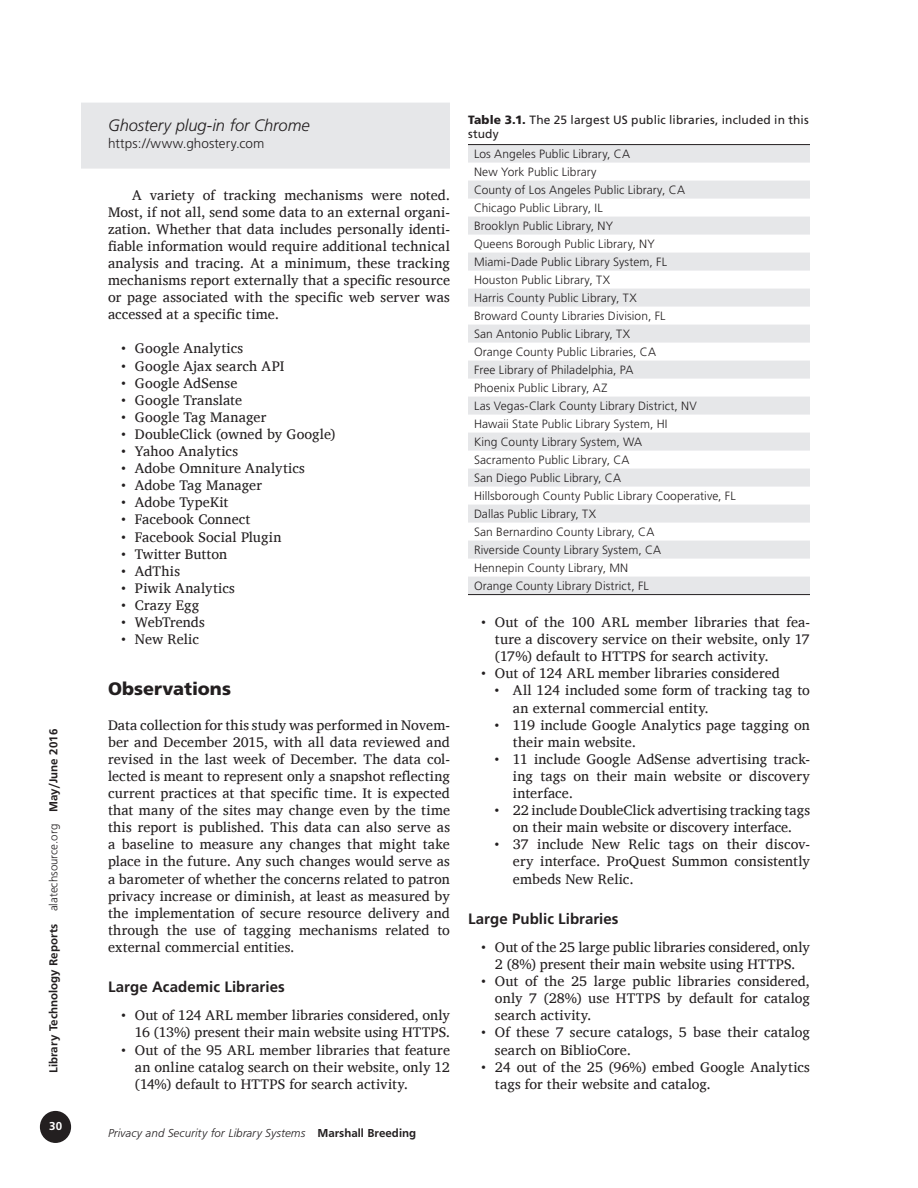
<style>
.page{position:relative;width:918px;height:1188px;background:#fff}
.page>*{position:absolute;margin:0;border:0;box-sizing:border-box;transform-origin:0 0}
.t1{font:900 18px "Frutiger";color:#231f20}
.t2{font:italic 300 16.5px "Frutiger";letter-spacing:-.005em;color:#231f20}
.t3{font:700 15px "Frutiger";letter-spacing:.005em;color:#231f20}
.t4{font:14.25px/17.1px "Charis SIL";letter-spacing:.005em;color:#231f20;text-align:justify}
.t5{font:300 13.5px "Frutiger";letter-spacing:.005em;color:#231f20}
.t6{font:300 12px/18px "Frutiger";letter-spacing:.005em;color:#231f20}
.t7{font:12px/14.4px "Frutiger";letter-spacing:.01em;color:#231f20}
.t8{font:12px "Frugal Sans Bold DTC";color:#231f20}
.t9{font:12px "Frugal Sans Light Italic DTC";color:#231f20}
.t10{font:12px "Frugal Sans Bold DTC";color:#fff}
.s1{font-family:"Frugal Sans Light DTC"}
.s2{font-family:"Frugal Sans Bold DTC"}
.s3{font-weight:900}
</style>
<div class="page">
<div style="left:41px;top:1112px;width:29px;height:30px;background:#231f20;border-radius:50%"></div>
<div style="left:40px;top:1111px;width:31px;height:32px;border:2px solid #231f20;border-radius:50%"></div>
<div style="left:81px;top:103px;width:369px;height:66px;background:#e6e7e9"></div>
<svg style="left:468px;top:145px;width:342px;height:449px"></svg>
<hr style="left:468px;top:144px;width:342px;height:1px;background:#231f20">
<hr style="left:468px;top:594px;width:342px;height:1px;background:#231f20">
<p class="t8" style="left:47px;top:1073px;width:345px;rotate:-90deg">Library Technology Reports <span class="s1">alatechsource.org</span> May/June 2016</p>
<p class="t10" style="left:49px;top:1119px;width:14px">30</p>
<p class="t2" style="left:108px;top:116px;width:203px">Ghostery plug-in for Chrome</p>
<p class="t5" style="left:108px;top:136px;width:158px">https://www.ghostery.com</p>
<p class="t4" style="left:108px;top:186px;width:344px;text-indent:24px">A variety of tracking mechanisms were noted.<br>Most, if not all, send some data to an external organi&shy;zation. Whether that data includes personally identi&shy;fiable information would require additional technical analysis and tracing. At a minimum, these tracking mechanisms report externally that a specific resource or page associated with the specific web server was accessed at a specific time.</p>
<p class="t4" style="left:121px;top:340px;width:123px">• Google Analytics</p>
<p class="t4" style="left:121px;top:357px;width:164px">• Google Ajax search API</p>
<p class="t4" style="left:121px;top:374px;width:117px">• Google AdSense</p>
<p class="t4" style="left:121px;top:391px;width:122px">• Google Translate</p>
<p class="t4" style="left:121px;top:408px;width:146px">• Google Tag Manager</p>
<p class="t4" style="left:121px;top:425px;width:216px">• DoubleClick (owned by Google)</p>
<p class="t4" style="left:121px;top:443px;width:118px">• Yahoo Analytics</p>
<p class="t4" style="left:121px;top:460px;width:185px">• Adobe Omniture Analytics</p>
<p class="t4" style="left:121px;top:477px;width:142px">• Adobe Tag Manager</p>
<p class="t4" style="left:121px;top:494px;width:108px">• Adobe TypeKit</p>
<p class="t4" style="left:121px;top:511px;width:130px">• Facebook Connect</p>
<p class="t4" style="left:121px;top:528px;width:161px">• Facebook Social Plugin</p>
<p class="t4" style="left:121px;top:545px;width:107px">• Twitter Button</p>
<p class="t4" style="left:121px;top:562px;width:60px">• AdThis</p>
<p class="t4" style="left:121px;top:579px;width:115px">• Piwik Analytics</p>
<p class="t4" style="left:121px;top:596px;width:79px">• Crazy Egg</p>
<p class="t4" style="left:121px;top:614px;width:85px">• WebTrends</p>
<p class="t4" style="left:121px;top:631px;width:79px">• New Relic</p>
<p class="t1" style="left:108px;top:678px;width:125px">Observations</p>
<p class="t4" style="left:108px;top:716px;width:344px">Data collection for this study was performed in Novem&shy;ber and December 2015, with all data reviewed and revised in the last week of December. The data col&shy;lected is meant to represent only a snapshot reflecting current practices at that specific time. It is expected that many of the sites may change even by the time this report is published. This data can also serve as a baseline to measure any changes that might take place in the future. Any such changes would serve as a barometer of whether the concerns related to patron privacy increase or diminish, at least as measured by the implementation of secure resource delivery and through the use of tagging mechanisms related to external commercial entities.</p>
<p class="t3" style="left:108px;top:978px;width:178px">Large Academic Libraries</p>
<p class="t4" style="left:122px;top:1007px;width:330px;text-align:right">• Out of 124 ARL member libraries considered, only<br>16 (13%) present their main website using HTTPS.</p>
<p class="t4" style="left:135px;top:1041px;width:317px;text-indent:-13px">• Out of the 95 ARL member libraries that feature an online catalog search on their website, only 12 (14%) default to HTTPS for search activity.</p>
<p class="t9" style="left:108px;top:1126px;width:310px">Privacy and Security for Library Systems <span class="s2">Marshall Breeding</span></p>
<p class="t7" style="left:468px;top:112px;width:342px"><span class="s3">Table 3.1.</span> The 25 largest US public libraries, included in this study</p>
<p class="t6" style="left:474px;top:145px;width:263px">Los Angeles Public Library, CA<br>New York Public Library<br>County of Los Angeles Public Library, CA<br>Chicago Public Library, IL<br>Brooklyn Public Library, NY<br>Queens Borough Public Library, NY<br>Miami-Dade Public Library System, FL<br>Houston Public Library, TX<br>Harris County Public Library, TX<br>Broward County Libraries Division, FL<br>San Antonio Public Library, TX<br>Orange County Public Libraries, CA<br>Free Library of Philadelphia, PA<br>Phoenix Public Library, AZ<br>Las Vegas-Clark County Library District, NV<br>Hawaii State Public Library System, HI<br>King County Library System, WA<br>Sacramento Public Library, CA<br>San Diego Public Library, CA<br>Hillsborough County Public Library Cooperative, FL Dallas Public Library, TX<br>San Bernardino County Library, CA<br>Riverside County Library System, CA<br>Hennepin County Library, MN<br>Orange County Library District, FL</p>
<p class="t4" style="left:495px;top:614px;width:316px;text-indent:-13px">• Out of the 100 ARL member libraries that fea&shy;ture a discovery service on their website, only 17 (17%) default to HTTPS for search activity.</p>
<p class="t4" style="left:481px;top:665px;width:300px">• Out of 124 ARL member libraries considered</p>
<p class="t4" style="left:513px;top:682px;width:298px;text-indent:-18px">• All 124 included some form of tracking tag to an external commercial entity.</p>
<p class="t4" style="left:513px;top:716px;width:298px;text-indent:-18px">• 119 include Google Analytics page tagging on their main website.</p>
<p class="t4" style="left:513px;top:750px;width:299px;text-indent:-18px">• 11 include Google AdSense advertising track&shy;ing tags on their main website or discovery interface.</p>
<p class="t4" style="left:495px;top:802px;width:317px;text-align:center">• 22 include DoubleClick advertising tracking tags on their main website or discovery interface.</p>
<p class="t4" style="left:513px;top:836px;width:299px;text-indent:-18px">• 37 include New Relic tags on their discov&shy;ery interface. ProQuest Summon consistently embeds New Relic.</p>
<p class="t3" style="left:468px;top:910px;width:152px">Large Public Libraries</p>
<p class="t4" style="left:482px;top:938px;width:330px;text-align:center">• Out of the 25 large public libraries considered, only<br>2 (8%) present their main website using HTTPS.</p>
<p class="t4" style="left:495px;top:973px;width:317px;text-indent:-13px">• Out of the 25 large public libraries considered, only 7 (28%) use HTTPS by default for catalog search activity.</p>
<p class="t4" style="left:495px;top:1024px;width:317px;text-indent:-13px">• Of these 7 secure catalogs, 5 base their catalog search on BiblioCore.</p>
<p class="t4" style="left:495px;top:1058px;width:316px;text-indent:-13px">• 24 out of the 25 (96%) embed Google Analytics tags for their website and catalog.</p>
</div>
